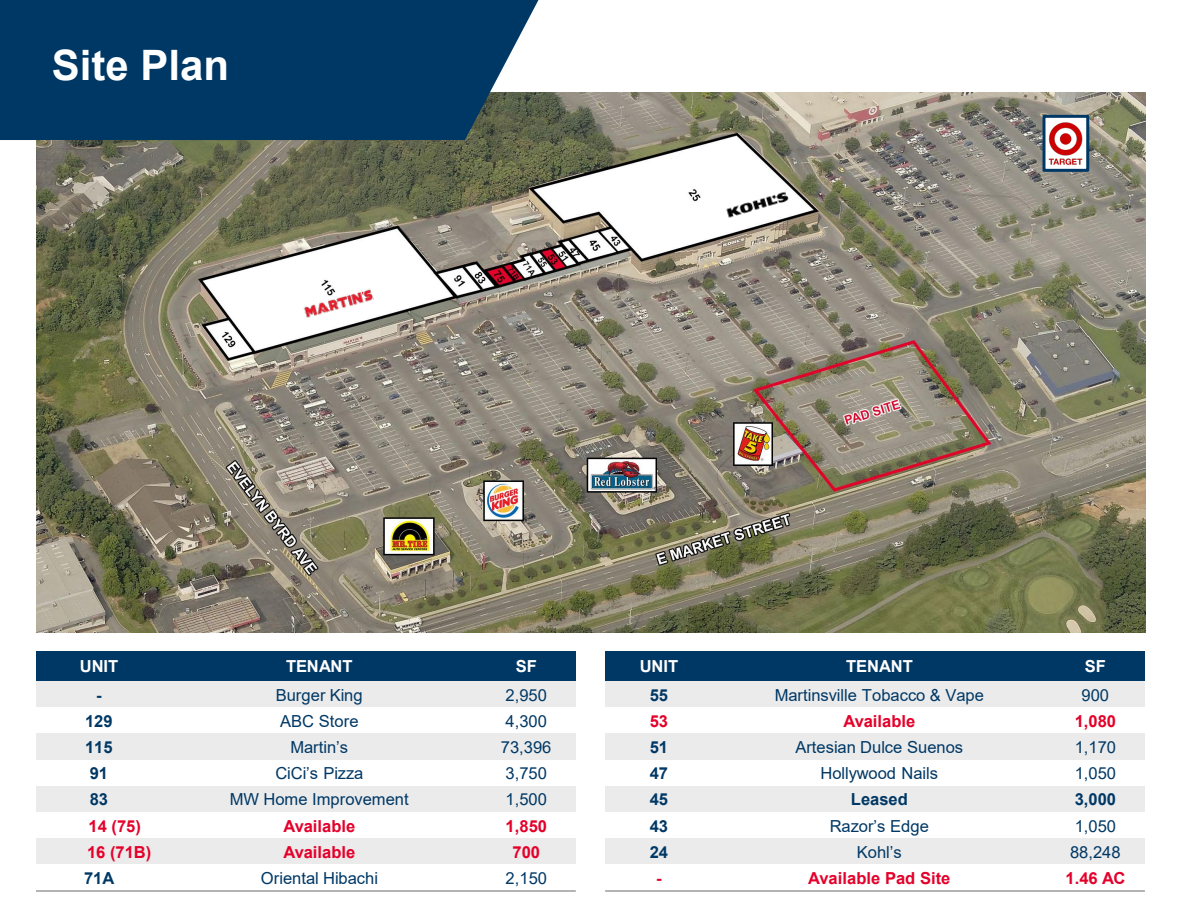
<style>
.page{position:relative;width:1188px;height:918px;background:#fff}
.page>*{position:absolute;margin:0;border:0;box-sizing:border-box;transform-origin:0 0}
.t1{font:700 42px "Arial";color:#fff}
.t2{font:16.5px "Arial";color:#003865}
.t3{font:700 16.5px "Arial";color:#e4002a}
.t4{font:700 16.5px "Arial";color:#003865}
.t5{font:700 16.5px "Arial";letter-spacing:-.005em;color:#fff}
.t6{font:700 16.5px "Arial";color:#e4002b}
</style>
<div class="page">
<div style="left:36px;top:651px;width:126px;height:30px;background:#003865"></div>
<div style="left:162px;top:651px;width:315px;height:30px;background:#003865"></div>
<div style="left:477px;top:651px;width:99px;height:30px;background:#003865"></div>
<div style="left:36px;top:681px;width:126px;height:27px;background:#ebebeb"></div>
<div style="left:162px;top:681px;width:315px;height:27px;background:#ebebeb"></div>
<div style="left:477px;top:681px;width:99px;height:27px;background:#ebebeb"></div>
<div style="left:36px;top:734px;width:126px;height:26px;background:#ebebeb"></div>
<div style="left:162px;top:734px;width:315px;height:26px;background:#ebebeb"></div>
<div style="left:477px;top:734px;width:99px;height:26px;background:#ebebeb"></div>
<div style="left:36px;top:786px;width:126px;height:26px;background:#ebebeb"></div>
<div style="left:162px;top:786px;width:315px;height:26px;background:#ebebeb"></div>
<div style="left:477px;top:786px;width:99px;height:26px;background:#ebebeb"></div>
<div style="left:36px;top:839px;width:126px;height:26px;background:#ebebeb"></div>
<div style="left:162px;top:839px;width:315px;height:26px;background:#ebebeb"></div>
<div style="left:477px;top:839px;width:99px;height:26px;background:#ebebeb"></div>
<hr style="left:36px;top:891px;width:540px;height:1px;background:#696b6b">
<img style="left:36px;top:93px;width:1109px;height:540px">
<div style="left:605px;top:651px;width:108px;height:30px;background:#003865"></div>
<div style="left:713px;top:651px;width:333px;height:30px;background:#003865"></div>
<div style="left:1046px;top:651px;width:99px;height:30px;background:#003865"></div>
<div style="left:605px;top:681px;width:108px;height:27px;background:#ebebeb"></div>
<div style="left:713px;top:681px;width:333px;height:27px;background:#ebebeb"></div>
<div style="left:1046px;top:681px;width:99px;height:27px;background:#ebebeb"></div>
<div style="left:605px;top:734px;width:108px;height:26px;background:#ebebeb"></div>
<div style="left:713px;top:734px;width:333px;height:26px;background:#ebebeb"></div>
<div style="left:1046px;top:734px;width:99px;height:26px;background:#ebebeb"></div>
<div style="left:605px;top:786px;width:108px;height:26px;background:#ebebeb"></div>
<div style="left:713px;top:786px;width:333px;height:26px;background:#ebebeb"></div>
<div style="left:1046px;top:786px;width:99px;height:26px;background:#ebebeb"></div>
<div style="left:605px;top:839px;width:108px;height:26px;background:#ebebeb"></div>
<div style="left:713px;top:839px;width:333px;height:26px;background:#ebebeb"></div>
<div style="left:1046px;top:839px;width:99px;height:26px;background:#ebebeb"></div>
<hr style="left:605px;top:891px;width:540px;height:1px;background:#696b6b">
<img style="left:303px;top:288px;width:73px;height:31px">
<img style="left:724px;top:189px;width:68px;height:32px">
<div style="left:1042px;top:115px;width:47px;height:57px;background:#fff;border:3px solid #003865"></div>
<img style="left:1048px;top:122px;width:35px;height:43px">
<div style="left:0;top:0;width:538px;height:140px;background:#003865"></div>
<p class="t1" style="left:52px;top:36px;width:179px">Site Plan</p>
<p class="t5" style="left:80px;top:655px;width:40px">UNIT</p>
<p class="t5" style="left:286px;top:655px;width:68px">TENANT</p>
<p class="t5" style="left:516px;top:655px;width:23px">SF</p>
<p class="t4" style="left:96px;top:683px;width:7px">-</p>
<p class="t2" style="left:276px;top:683px;width:88px">Burger King</p>
<p class="t2" style="left:506px;top:683px;width:43px">2,950</p>
<p class="t4" style="left:85px;top:709px;width:29px">129</p>
<p class="t2" style="left:280px;top:710px;width:80px">ABC Store</p>
<p class="t2" style="left:506px;top:710px;width:43px">4,300</p>
<p class="t4" style="left:85px;top:736px;width:29px">115</p>
<p class="t2" style="left:291px;top:736px;width:59px">Martin’s</p>
<p class="t2" style="left:501px;top:736px;width:52px">73,396</p>
<p class="t4" style="left:90px;top:762px;width:20px">91</p>
<p class="t2" style="left:275px;top:762px;width:90px">CiCi’s Pizza</p>
<p class="t2" style="left:506px;top:762px;width:43px">3,750</p>
<p class="t4" style="left:90px;top:788px;width:20px">83</p>
<p class="t2" style="left:230px;top:788px;width:180px">MW Home Improvement</p>
<p class="t2" style="left:506px;top:788px;width:43px">1,500</p>
<p class="t3" style="left:89px;top:814px;width:54px">14 (75)</p>
<p class="t3" style="left:283px;top:814px;width:74px">Available</p>
<p class="t3" style="left:506px;top:814px;width:43px">1,850</p>
<p class="t3" style="left:87px;top:840px;width:66px">16 (71B)</p>
<p class="t3" style="left:283px;top:840px;width:74px">Available</p>
<p class="t3" style="left:512px;top:840px;width:29px">700</p>
<p class="t4" style="left:84px;top:867px;width:32px">71A</p>
<p class="t2" style="left:261px;top:867px;width:119px">Oriental Hibachi</p>
<p class="t2" style="left:506px;top:867px;width:43px">2,150</p>
<p class="t5" style="left:640px;top:655px;width:40px">UNIT</p>
<p class="t5" style="left:846px;top:655px;width:68px">TENANT</p>
<p class="t5" style="left:1085px;top:655px;width:23px">SF</p>
<p class="t4" style="left:650px;top:683px;width:20px">55</p>
<p class="t2" style="left:775px;top:683px;width:211px">Martinsville Tobacco &amp; Vape</p>
<p class="t2" style="left:1082px;top:683px;width:29px">900</p>
<p class="t3" style="left:650px;top:709px;width:20px">53</p>
<p class="t3" style="left:843px;top:709px;width:74px">Available</p>
<p class="t3" style="left:1075px;top:709px;width:43px">1,080</p>
<p class="t4" style="left:650px;top:736px;width:20px">51</p>
<p class="t2" style="left:795px;top:736px;width:169px">Artesian Dulce Suenos</p>
<p class="t2" style="left:1075px;top:736px;width:43px">1,170</p>
<p class="t4" style="left:650px;top:762px;width:20px">47</p>
<p class="t2" style="left:821px;top:762px;width:119px">Hollywood Nails</p>
<p class="t2" style="left:1075px;top:762px;width:43px">1,050</p>
<p class="t4" style="left:650px;top:788px;width:20px">45</p>
<p class="t4" style="left:851px;top:788px;width:58px">Leased</p>
<p class="t4" style="left:1075px;top:788px;width:43px">3,000</p>
<p class="t4" style="left:650px;top:814px;width:20px">43</p>
<p class="t2" style="left:830px;top:814px;width:101px">Razor’s Edge</p>
<p class="t2" style="left:1075px;top:814px;width:43px">1,050</p>
<p class="t4" style="left:650px;top:840px;width:20px">24</p>
<p class="t2" style="left:857px;top:841px;width:46px">Kohl’s</p>
<p class="t2" style="left:1070px;top:841px;width:52px">88,248</p>
<p class="t6" style="left:656px;top:867px;width:7px">-</p>
<p class="t6" style="left:808px;top:867px;width:144px">Available Pad Site</p>
<p class="t6" style="left:1066px;top:867px;width:61px">1.46 AC</p>
</div>
